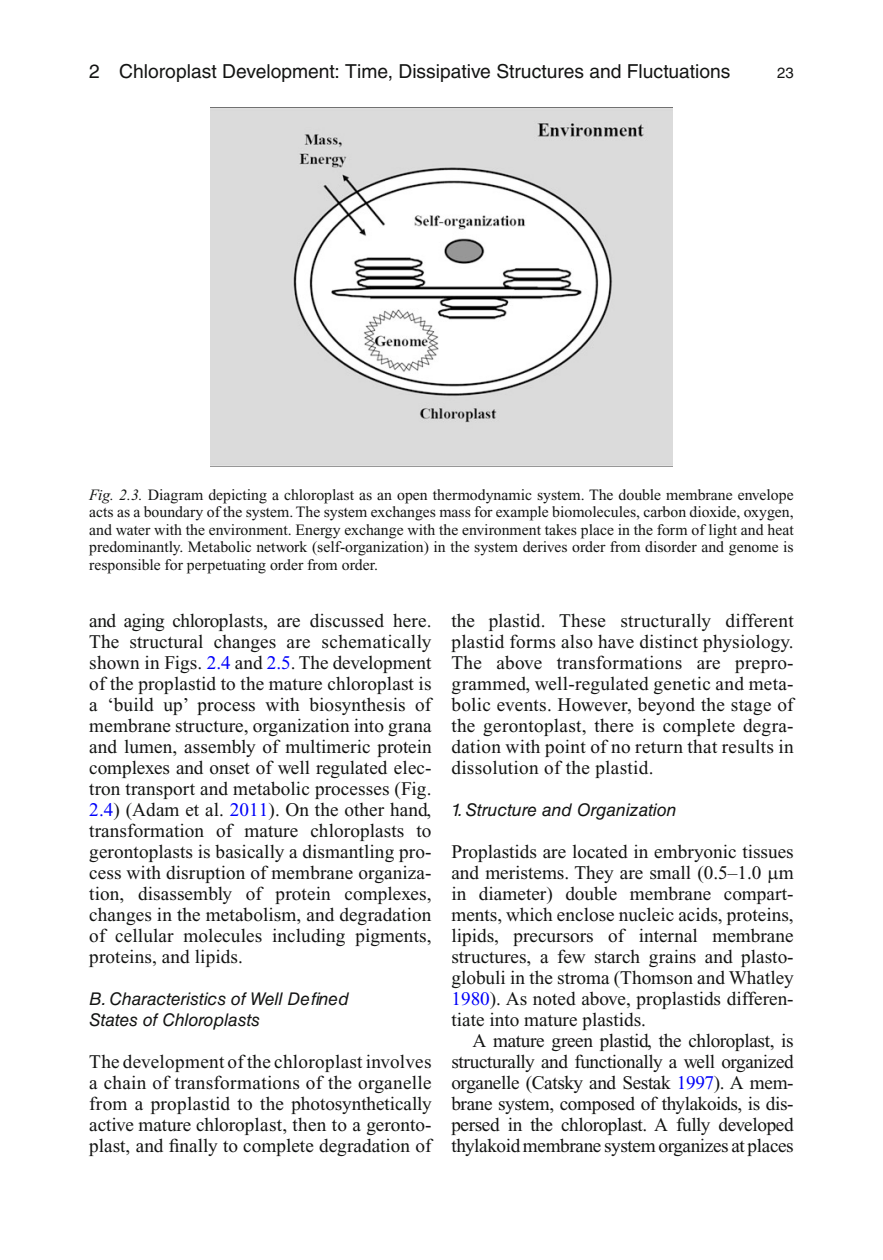
<style>
.page{position:relative;width:883px;height:1260px;background:#fff}
.page>*{position:absolute;margin:0;border:0;box-sizing:border-box;transform-origin:0 0}
.t1{font:19.25px/21px "Times";color:#131413;text-align:justify}
.t2{font:19.25px "Helvetica LT Std";color:#131413}
.t3{font:italic 17.5px/21px "Helvetica LT Std";color:#131413}
.t4{font:15.75px/17.5px "Times";color:#131413;text-align:justify}
.t5{font:14.88px "Helvetica LT Std";color:#131413}
.s1{font-style:italic}
.s2{color:#0000fa}
</style>
<div class="page">
<img style="left:210px;top:107px;width:462px;height:360px">
<p class="t2" style="left:89px;top:63px;width:643px">2 Chloroplast Development: Time, Dissipative Structures and Fluctuations</p>
<p class="t5" style="left:777px;top:67px;width:18px">23</p>
<p class="t4" style="left:89px;top:487px;width:706px"><span class="s1">Fig. 2.3.</span> Diagram depicting a chloroplast as an open thermodynamic system. The double membrane envelope acts as a boundary of the system. The system exchanges mass for example biomolecules, carbon dioxide, oxygen, and water with the environment. Energy exchange with the environment takes place in the form of light and heat predominantly. Metabolic network (self-organization) in the system derives order from disorder and genome is responsible for perpetuating order from order.</p>
<p class="t1" style="left:89px;top:612px;width:344px">and aging chloroplasts, are discussed here.<br>The structural changes are schematically shown in Figs. <span class="s2">2.4</span> and <span class="s2">2.5</span> . The development of the proplastid to the mature chloroplast is a ‘build up’ process with biosynthesis of membrane structure, organization into grana and lumen, assembly of multimeric protein complexes and onset of well regulated elec&shy;tron transport and metabolic processes (Fig.<br><span class="s2">2.4</span> ) (Adam et al. <span class="s2">2011</span> ) . On the other hand, transformation of mature chloroplasts to gerontoplasts is basically a dismantling pro&shy;cess with disruption of membrane organiza&shy;tion, disassembly of protein complexes, changes in the metabolism, and degradation of cellular molecules including pigments, proteins, and lipids.</p>
<p class="t3" style="left:89px;top:990px;width:261px">B. Characteristics of Well De fi ned<br>States of Chloroplasts</p>
<p class="t1" style="left:89px;top:1053px;width:344px">The development of the chloroplast involves a chain of transformations of the organelle from a proplastid to the photosynthetically active mature chloroplast, then to a geronto&shy;plast, and fi nally to complete degradation of</p>
<p class="t1" style="left:451px;top:612px;width:344px">the plastid. These structurally different plastid forms also have distinct physiology.<br>The above transformations are prepro&shy;grammed, well-regulated genetic and meta&shy;bolic events. However, beyond the stage of the gerontoplast, there is complete degra&shy;dation with point of no return that results in dissolution of the plastid.</p>
<p class="t3" style="left:451px;top:801px;width:227px">1. Structure and Organization</p>
<p class="t1" style="left:451px;top:843px;width:344px">Proplastids are located in embryonic tissues and meristems. They are small (0.5–1.0 m in diameter) double membrane compart&shy;ments, which enclose nucleic acids, proteins, lipids, precursors of internal membrane structures, a few starch grains and plasto&shy;globuli in the stroma (Thomson and Whatley <span class="s2">1980</span> ) . As noted above, proplastids differen&shy;tiate into mature plastids.</p>
<p class="t1" style="left:451px;top:1032px;width:344px;text-indent:21px">A mature green plastid, the chloroplast, is structurally and functionally a well organized organelle (Catsky and Sestak <span class="s2">1997</span> ) . A mem&shy;brane system, composed of thylakoids, is dis&shy;persed in the chloroplast. A fully developed thylakoid membrane system organizes at places</p>
</div>
